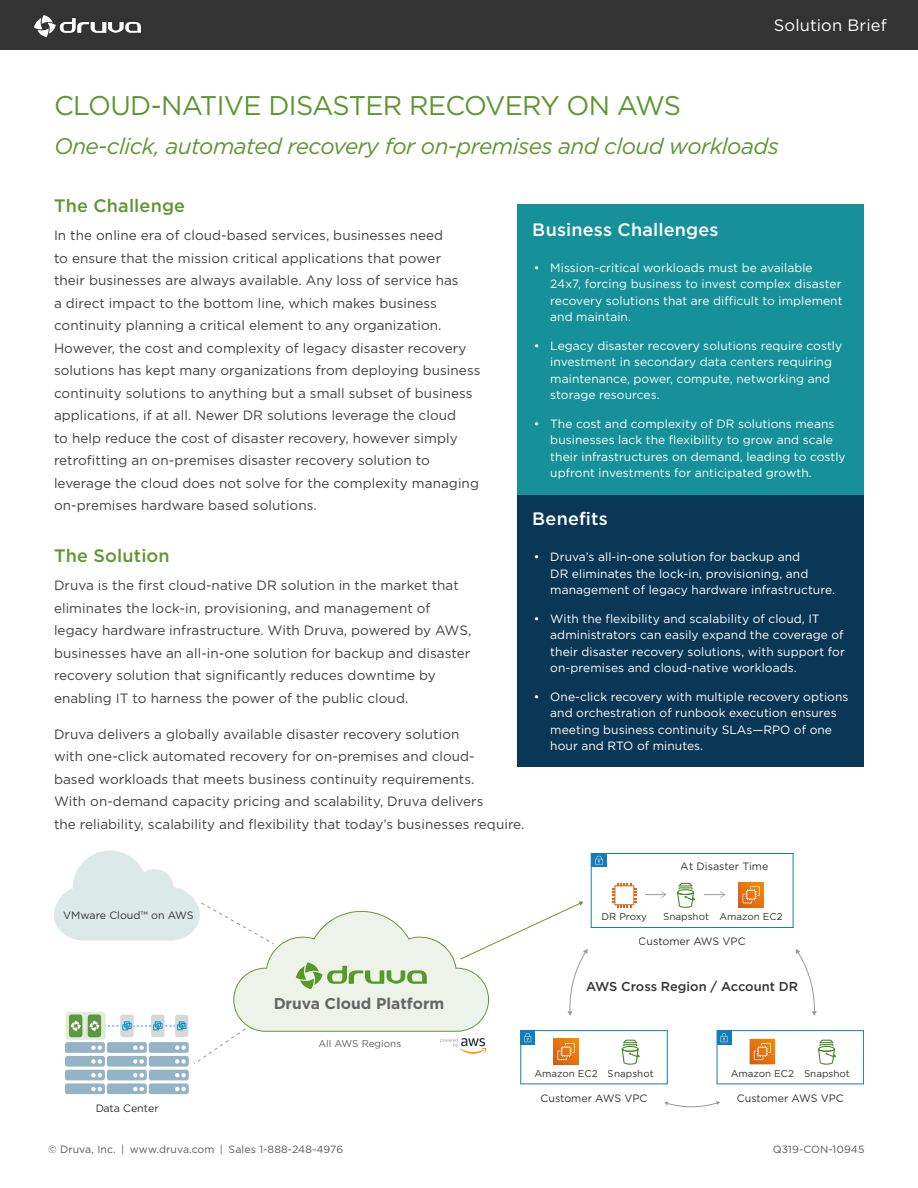
<style>
.page{position:relative;width:918px;height:1188px;background:#fff}
.page>*{position:absolute;margin:0;border:0;box-sizing:border-box;transform-origin:0 0}
.t1{font:27px "Gotham";letter-spacing:-.025em;color:#5e9732}
.t2{font:italic 22.5px "Gotham";letter-spacing:-.025em;color:#5e9732}
.t3{font:500 18px "Gotham";letter-spacing:.01em;color:#fff}
.t4{font:500 18px "Gotham";letter-spacing:.01em;color:#5e9732}
.t5{font:16.5px "Gotham";letter-spacing:.01em;color:#fff}
.t6{font:700 15.6px "Gotham";color:#666}
.t7{font:13.5px/22.5px "Gotham";letter-spacing:.005em;color:#414042}
.t8{font:500 12.9px "Gotham";color:#333}
.t9{font:12px/16.5px "Gotham";letter-spacing:.005em;color:#fff}
.t10{font:10.65px "Gotham";color:#333}
.t11{font:10.5px "Gotham";letter-spacing:.01em;color:#58595b}
.t12{font:9.9px "Gotham";color:#333}
.t13{font:9.9px "Gotham";letter-spacing:.005em;color:#606060}
</style>
<div class="page">
<div style="left:0;top:0;width:918px;height:49px;background:#333"></div>
<svg style="left:34px;top:15px;width:107px;height:22px"></svg>
<div style="left:517px;top:494px;width:347px;height:272px;background:#0a3756"></div>
<div style="left:517px;top:204px;width:347px;height:291px;background:#16919a"></div>
<div style="left:65px;top:1056px;width:40px;height:11px;background:#94b4c5;border-radius:2px"></div>
<div style="left:65px;top:1070px;width:40px;height:10px;background:#94b4c5;border-radius:2px"></div>
<svg style="left:91px;top:1073px;width:11px;height:4px"></svg>
<div style="left:65px;top:1083px;width:40px;height:11px;background:#94b4c5;border-radius:2px"></div>
<svg style="left:91px;top:1087px;width:11px;height:4px"></svg>
<div style="left:107px;top:1056px;width:40px;height:11px;background:#94b4c5;border-radius:2px"></div>
<div style="left:107px;top:1070px;width:40px;height:10px;background:#94b4c5;border-radius:2px"></div>
<svg style="left:133px;top:1073px;width:11px;height:4px"></svg>
<div style="left:107px;top:1083px;width:40px;height:11px;background:#94b4c5;border-radius:2px"></div>
<svg style="left:133px;top:1087px;width:11px;height:4px"></svg>
<div style="left:149px;top:1056px;width:40px;height:11px;background:#94b4c5;border-radius:2px"></div>
<div style="left:149px;top:1070px;width:40px;height:10px;background:#94b4c5;border-radius:2px"></div>
<svg style="left:175px;top:1073px;width:11px;height:4px"></svg>
<div style="left:149px;top:1083px;width:40px;height:11px;background:#94b4c5;border-radius:2px"></div>
<svg style="left:175px;top:1087px;width:11px;height:4px"></svg>
<div style="left:591px;top:853px;width:203px;height:75px;border:1px solid #147eba"></div>
<div style="left:591px;top:853px;width:16px;height:14px;background:#147eba"></div>
<svg style="left:595px;top:856px;width:8px;height:8px"></svg>
<svg style="left:677px;top:883px;width:18px;height:25px"></svg>
<svg style="left:738px;top:882px;width:26px;height:26px"></svg>
<svg style="left:743px;top:886px;width:17px;height:17px"></svg>
<svg style="left:612px;top:883px;width:25px;height:25px"></svg>
<svg style="left:704px;top:891px;width:21px;height:7px"></svg>
<svg style="left:645px;top:891px;width:21px;height:7px"></svg>
<div style="left:520px;top:1030px;width:148px;height:54px;border:1px solid #147eba"></div>
<svg style="left:622px;top:1040px;width:18px;height:25px"></svg>
<div style="left:717px;top:1030px;width:147px;height:54px;border:1px solid #147eba"></div>
<svg style="left:717px;top:1030px;width:14px;height:15px"></svg>
<svg style="left:721px;top:1033px;width:6px;height:9px"></svg>
<svg style="left:818px;top:1040px;width:18px;height:25px"></svg>
<svg style="left:750px;top:1039px;width:25px;height:25px"></svg>
<svg style="left:796px;top:949px;width:21px;height:67px"></svg>
<svg style="left:664px;top:1101px;width:56px;height:7px"></svg>
<svg style="left:54px;top:850px;width:534px;height:215px"></svg>
<p class="t5" style="left:774px;top:15px;width:115px">Solution Brief</p>
<h1 class="t1" style="left:54px;top:88px;width:629px">CLOUD-NATIVE DISASTER RECOVERY ON AWS</h1>
<h2 class="t2" style="left:54px;top:132px;width:726px">One-click, automated recovery for on-premises and cloud workloads</h2>
<h3 class="t4" style="left:54px;top:194px;width:133px">The Challenge</h3>
<p class="t7" style="left:54px;top:224px;width:428px">In the online era of cloud-based services, businesses need<br>to ensure that the mission critical applications that power<br>their businesses are always available. Any loss of service has<br>a direct impact to the bottom line, which makes business continuity planning a critical element to any organization.<br>However, the cost and complexity of legacy disaster recovery solutions has kept many organizations from deploying business continuity solutions to anything but a small subset of business applications, if at all. Newer DR solutions leverage the cloud<br>to help reduce the cost of disaster recovery, however simply retrofitting an on-premises disaster recovery solution to leverage the cloud does not solve for the complexity managing on-premises hardware based solutions.</p>
<h3 class="t4" style="left:54px;top:544px;width:117px">The Solution</h3>
<p class="t7" style="left:54px;top:574px;width:419px">Druva is the first cloud-native DR solution in the market that eliminates the lock-in, provisioning, and management of legacy hardware infrastructure. With Druva, powered by AWS, businesses have an all-in-one solution for backup and disaster recovery solution that significantly reduces downtime by enabling IT to harness the power of the public cloud.</p>
<p class="t7" style="left:54px;top:723px;width:472px">Druva delivers a globally available disaster recovery solution<br>with one-click automated recovery for on-premises and cloud-<br>based workloads that meets business continuity requirements.<br>With on-demand capacity pricing and scalability, Druva delivers<br>the reliability, scalability and flexibility that today’s businesses require.</p>
<h3 class="t3" style="left:532px;top:218px;width:188px">Business Challenges</h3>
<p class="t9" style="left:550px;top:259px;width:294px;text-indent:-16px">• Mission-critical workloads must be available 24x7, forcing business to invest complex disaster recovery solutions that are difficult to implement and maintain.</p>
<p class="t9" style="left:550px;top:337px;width:293px;text-indent:-16px">• Legacy disaster recovery solutions require costly investment in secondary data centers requiring maintenance, power, compute, networking and storage resources.</p>
<p class="t9" style="left:550px;top:415px;width:297px;text-indent:-16px">• The cost and complexity of DR solutions means businesses lack the flexibility to grow and scale their infrastructures on demand, leading to costly upfront investments for anticipated growth.</p>
<h3 class="t3" style="left:532px;top:507px;width:77px">Benefits</h3>
<p class="t9" style="left:550px;top:548px;width:286px;text-indent:-16px">• Druva’s all-in-one solution for backup and<br>DR eliminates the lock-in, provisioning, and management of legacy hardware infrastructure.</p>
<p class="t9" style="left:550px;top:610px;width:296px;text-indent:-16px">• With the flexibility and scalability of cloud, IT administrators can easily expand the coverage of their disaster recovery solutions, with support for on-premises and cloud-native workloads.</p>
<p class="t9" style="left:550px;top:688px;width:300px;text-indent:-16px">• One-click recovery with multiple recovery options and orchestration of runbook execution ensures meeting business continuity SLAs—RPO of one hour and RTO of minutes.</p>
<p class="t10" style="left:681px;top:859px;width:89px">At Disaster Time</p>
<p class="t10" style="left:63px;top:908px;width:132px">VMware Cloud™ on AWS</p>
<p class="t10" style="left:95px;top:1102px;width:65px">Data Center</p>
<p class="t6" style="left:273px;top:993px;width:173px">Druva Cloud Platform</p>
<p class="t13" style="left:318px;top:1037px;width:84px">All AWS Regions</p>
<p class="t12" style="left:602px;top:911px;width:47px">DR Proxy</p>
<p class="t12" style="left:663px;top:911px;width:121px">Snapshot Amazon EC2</p>
<p class="t10" style="left:639px;top:935px;width:108px">Customer AWS VPC</p>
<p class="t8" style="left:586px;top:978px;width:214px">AWS Cross Region / Account DR</p>
<p class="t12" style="left:534px;top:1067px;width:121px">Amazon EC2 Snapshot</p>
<p class="t12" style="left:731px;top:1067px;width:121px">Amazon EC2 Snapshot</p>
<p class="t10" style="left:541px;top:1091px;width:108px">Customer AWS VPC</p>
<p class="t10" style="left:737px;top:1091px;width:108px">Customer AWS VPC</p>
<p class="t11" style="left:48px;top:1143px;width:297px">© Druva, Inc. | www.druva.com | Sales 1-888-248-4976</p>
<p class="t11" style="left:773px;top:1143px;width:93px">Q319-CON-10945</p>
</div>
